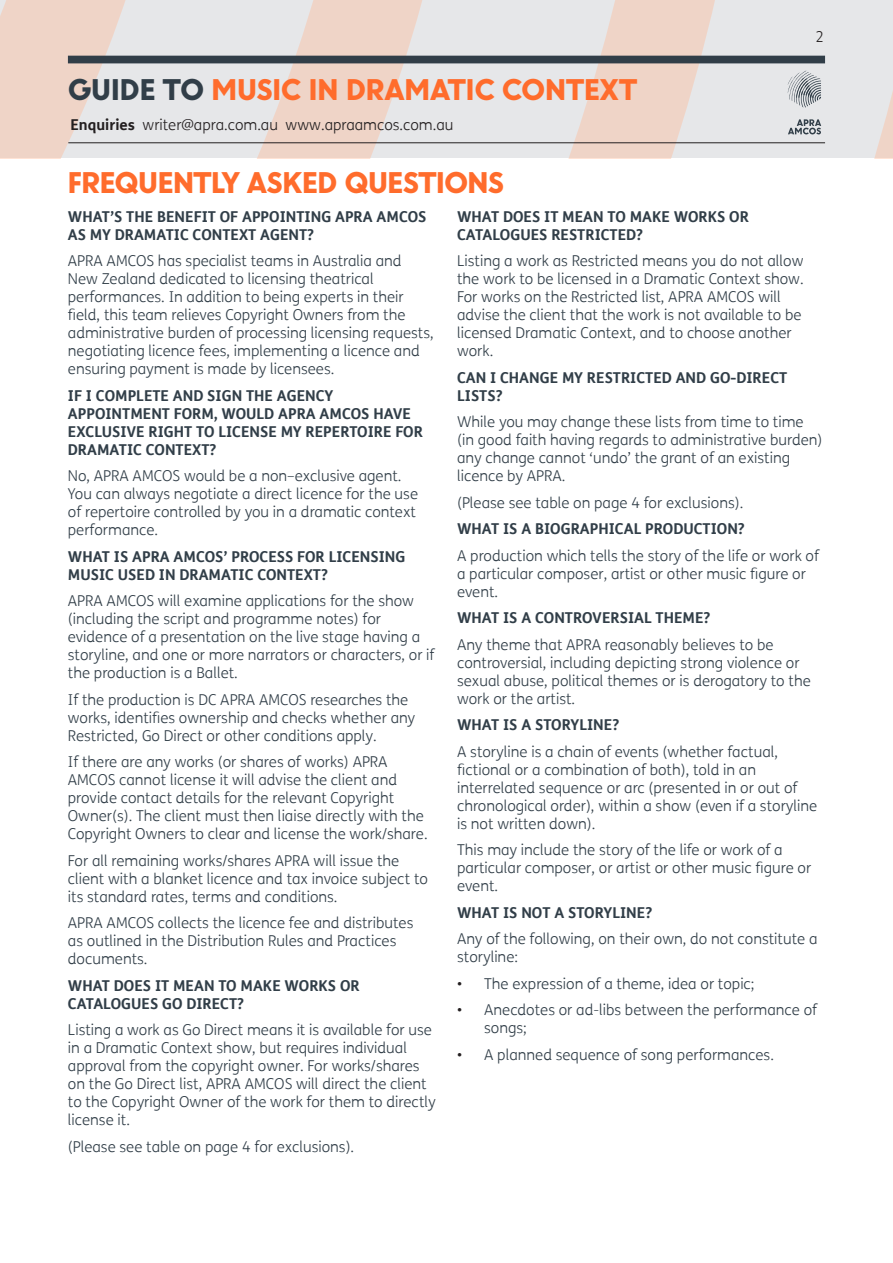
<style>
.page{position:relative;width:893px;height:1263px;background:#fff}
.page>*{position:absolute;margin:0;border:0;box-sizing:border-box;transform-origin:0 0}
.body{font:900 27px "U8";color:#ff6c2c}
.body-2{font:300 15px/18px "FS Me";color:#313e48}
.body-3{font:700 15px/18px "FS Me";color:#313e48}
.t1{font:300 15px "FS Me";color:#231f20}
.s1{color:#313e48}
.s2{font-weight:700}
.s3{color:#231f20}
</style>
<div class="page">
<svg style="left:0;top:0;width:893px;height:158px;background:#e8dfdc"></svg>
<svg style="left:788px;top:119px;width:33px;height:15px"></svg>
<svg style="left:788px;top:71px;width:33px;height:37px"></svg>
<hr style="left:68px;top:142px;width:757px;height:1px;background:#231f20">
<div style="left:68px;top:56px;width:757px;height:7px;background:#313e48"></div>
<h1 class="body" style="left:68px;top:68px;width:570px"><span class="s1">GUIDE TO</span> MUSIC IN DRAMATIC CONTEXT</h1>
<p class="t1" style="left:70px;top:115px;width:385px"><span class="s2">Enquiries</span> writer@apra.com.au www.apraamcos.com.au</p>
<p class="t1" style="left:816px;top:27px;width:10px">2</p>
<p class="body" style="left:68px;top:162px;width:437px">FREQUENTLY ASKED QUESTIONS</p>
<p class="body-3" style="left:457px;top:207px;width:293px">WHAT DOES IT MEAN TO MAKE WORKS OR<br>CATALOGUES RESTRICTED?</p>
<p class="body-2" style="left:457px;top:252px;width:348px">Listing a work as Restricted means you do not allow the work to be licensed in a Dramatic Context show.<br>For works on the Restricted list, APRA AMCOS will advise the client that the work is not available to be licensed Dramatic Context, and to choose another work.</p>
<p class="body-3" style="left:457px;top:368px;width:332px">CAN I CHANGE MY RESTRICTED AND GO-DIRECT<br>LISTS?</p>
<p class="body-2" style="left:457px;top:413px;width:367px">While you may change these lists from time to time (in good faith having regards to administrative burden) any change cannot ‘undo’ the grant of an existing licence by APRA.</p>
<p class="body-2" style="left:457px;top:493px;width:288px">(Please see table on page 4 for exclusions).</p>
<p class="body-3" style="left:457px;top:519px;width:289px">WHAT IS A BIOGRAPHICAL PRODUCTION?</p>
<p class="body-2" style="left:457px;top:546px;width:363px">A production which tells the story of the life or work of a particular composer, artist or other music figure or event.</p>
<p class="body-3" style="left:457px;top:608px;width:255px">WHAT IS A CONTROVERSIAL THEME?</p>
<p class="body-2" style="left:457px;top:635px;width:355px">Any theme that APRA reasonably believes to be controversial, including depicting strong violence or sexual abuse, political themes or is derogatory to the work or the artist.</p>
<p class="body-3" style="left:457px;top:715px;width:164px">WHAT IS A STORYLINE?</p>
<p class="body-2" style="left:457px;top:742px;width:362px">A storyline is a chain of events (whether factual, fictional or a combination of both), told in an interrelated sequence or arc (presented in or out of chronological order), within a show (even if a storyline is not written down).</p>
<p class="body-2" style="left:457px;top:841px;width:356px">This may include the story of the life or work of a particular composer, or artist or other music figure or event.</p>
<p class="body-3" style="left:457px;top:903px;width:197px">WHAT IS NOT A STORYLINE?</p>
<p class="body-2" style="left:457px;top:930px;width:362px">Any of the following, on their own, do not constitute a storyline:</p>
<p class="body-2" style="left:457px;top:974px;width:299px"><span class="s3">•</span> The expression of a theme, idea or topic;</p>
<p class="body-2" style="left:484px;top:1001px;width:335px;text-indent:-27px"><span class="s3">•</span> Anecdotes or ad-libs between the performance of songs;</p>
<p class="body-2" style="left:457px;top:1045px;width:318px"><span class="s3">•</span> A planned sequence of song performances.</p>
<p class="body-3" style="left:68px;top:207px;width:360px">WHAT’S THE BENEFIT OF APPOINTING APRA AMCOS<br>AS MY DRAMATIC CONTEXT AGENT?</p>
<p class="body-2" style="left:68px;top:252px;width:367px">APRA AMCOS has specialist teams in Australia and New Zealand dedicated to licensing theatrical performances. In addition to being experts in their field, this team relieves Copyright Owners from the administrative burden of processing licensing requests, negotiating licence fees, implementing a licence and ensuring payment is made by licensees.</p>
<p class="body-3" style="left:68px;top:386px;width:357px">IF I COMPLETE AND SIGN THE AGENCY APPOINTMENT FORM, WOULD APRA AMCOS HAVE EXCLUSIVE RIGHT TO LICENSE MY REPERTOIRE FOR DRAMATIC CONTEXT?</p>
<p class="body-2" style="left:68px;top:467px;width:352px">No, APRA AMCOS would be a non–exclusive agent.<br>You can always negotiate a direct licence for the use of repertoire controlled by you in a dramatic context performance.</p>
<p class="body-3" style="left:68px;top:547px;width:339px">WHAT IS APRA AMCOS’ PROCESS FOR LICENSING<br>MUSIC USED IN DRAMATIC CONTEXT?</p>
<p class="body-2" style="left:68px;top:592px;width:368px">APRA AMCOS will examine applications for the show (including the script and programme notes) for evidence of a presentation on the live stage having a storyline, and one or more narrators or characters, or if the production is a Ballet.</p>
<p class="body-2" style="left:68px;top:690px;width:349px">If the production is DC APRA AMCOS researches the works, identifies ownership and checks whether any<br>Restricted, Go Direct or other conditions apply.</p>
<p class="body-2" style="left:68px;top:753px;width:361px">If there are any works (or shares of works) APRA AMCOS cannot license it will advise the client and provide contact details for the relevant Copyright Owner(s). The client must then liaise directly with the Copyright Owners to clear and license the work/share.</p>
<p class="body-2" style="left:68px;top:851px;width:362px">For all remaining works/shares APRA will issue the client with a blanket licence and tax invoice subject to its standard rates, terms and conditions.</p>
<p class="body-2" style="left:68px;top:914px;width:347px">APRA AMCOS collects the licence fee and distributes as outlined in the Distribution Rules and Practices documents.</p>
<p class="body-3" style="left:68px;top:976px;width:293px">WHAT DOES IT MEAN TO MAKE WORKS OR<br>CATALOGUES GO DIRECT?</p>
<p class="body-2" style="left:68px;top:1021px;width:369px">Listing a work as Go Direct means it is available for use in a Dramatic Context show, but requires individual approval from the copyright owner. For works/shares on the Go Direct list, APRA AMCOS will direct the client to the Copyright Owner of the work for them to directly license it.</p>
<p class="body-2" style="left:68px;top:1137px;width:288px">(Please see table on page 4 for exclusions).</p>
</div>
